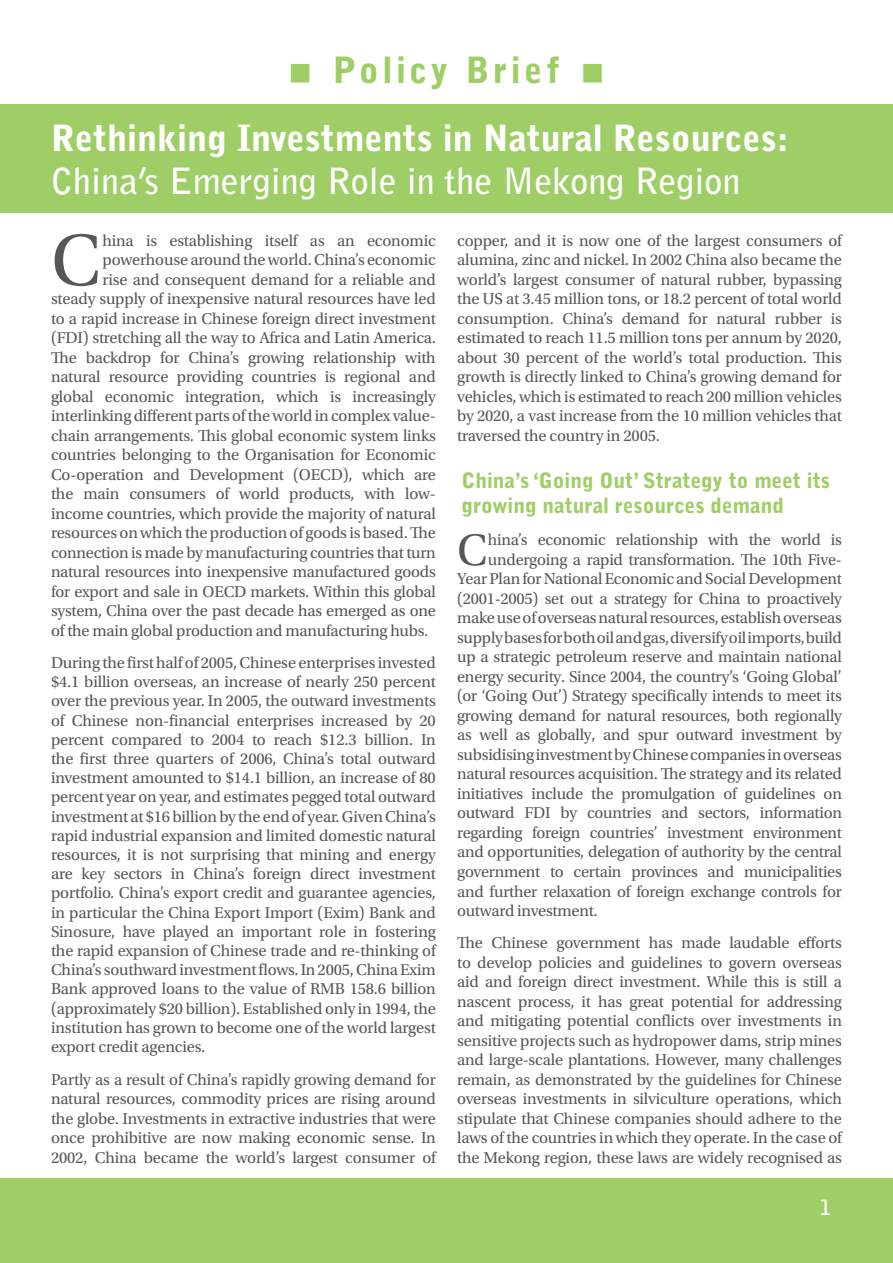
<style>
.page{position:relative;width:893px;height:1263px;background:#fff}
.page>*{position:absolute;margin:0;border:0;box-sizing:border-box;transform-origin:0 0}
.t1{font:76.2px "Utopia Std";color:#575757}
.t2{font:46.35px "Utopia Std";color:#575757}
.t3{font:900 36px/43.5px "Bell Gothic Std";color:#fff}
.t4{font:900 36px "Bell Gothic Std";letter-spacing:.1em;color:#9fce66}
.t5{font:900 21px/25.5px "Bell Gothic Std";color:#9fce66}
.t6{font:700 21px "Bell Gothic Std";color:#fff}
.t7{font:16.5px/19.5px "Utopia Std";letter-spacing:-.015em;color:#575757;text-align:justify}
.s1{font-weight:700}
</style>
<div class="page">
<div style="left:0;top:1178px;width:893px;height:85px;background:#9fce66"></div>
<div style="left:0;top:104px;width:893px;height:109px;background:#9fce66"></div>
<p class="t4" style="left:333px;top:49px;width:229px">Policy Brief</p>
<p class="t3" style="left:51px;top:116px;width:739px">Rethinking Investments in Natural Resources:<br><span class="s1">China’s Emerging Role in the Mekong Region</span></p>
<p class="t1" style="left:51px;top:219px;width:51px">C</p>
<p class="t7" style="left:102px;top:231px;width:335px">hina is establishing itself as an economic</p>
<p class="t7" style="left:102px;top:251px;width:335px">powerhouse around the world. China’s economic</p>
<p class="t7" style="left:102px;top:270px;width:335px">rise and consequent demand for a reliable and</p>
<p class="t7" style="left:51px;top:290px;width:386px">steady supply of inexpensive natural resources have led</p>
<p class="t7" style="left:51px;top:309px;width:386px">to a rapid increase in Chinese foreign direct investment</p>
<p class="t7" style="left:51px;top:329px;width:386px">(FDI) stretching all the way to Africa and Latin America.</p>
<p class="t7" style="left:51px;top:348px;width:386px">The backdrop for China’s growing relationship with</p>
<p class="t7" style="left:51px;top:368px;width:386px">natural resource providing countries is regional and</p>
<p class="t7" style="left:51px;top:387px;width:386px">global economic integration, which is increasingly</p>
<p class="t7" style="left:51px;top:407px;width:386px">interlinking different parts of the world in complex value-</p>
<p class="t7" style="left:51px;top:426px;width:386px">chain arrangements. This global economic system links</p>
<p class="t7" style="left:51px;top:446px;width:386px">countries belonging to the Organisation for Economic</p>
<p class="t7" style="left:51px;top:465px;width:386px">Co-operation and Development (OECD), which are</p>
<p class="t7" style="left:51px;top:485px;width:386px">the main consumers of world products, with low-</p>
<p class="t7" style="left:51px;top:504px;width:386px">income countries, which provide the majority of natural</p>
<p class="t7" style="left:51px;top:524px;width:386px">resources on which the production of goods is based. The</p>
<p class="t7" style="left:51px;top:543px;width:386px">connection is made by manufacturing countries that turn</p>
<p class="t7" style="left:51px;top:563px;width:386px">natural resources into inexpensive manufactured goods</p>
<p class="t7" style="left:51px;top:582px;width:386px">for export and sale in OECD markets. Within this global</p>
<p class="t7" style="left:51px;top:602px;width:386px">system, China over the past decade has emerged as one</p>
<p class="t7" style="left:51px;top:621px;width:379px">of the main global production and manufacturing hubs.</p>
<p class="t7" style="left:51px;top:653px;width:386px">During the first half of 2005, Chinese enterprises invested $4.1 billion overseas, an increase of nearly 250 percent over the previous year. In 2005, the outward investments of Chinese non-financial enterprises increased by 20 percent compared to 2004 to reach $12.3 billion. In the first three quarters of 2006, China’s total outward investment amounted to $14.1 billion, an increase of 80 percent year on year, and estimates pegged total outward investment at $16 billion by the end of year. Given China’s rapid industrial expansion and limited domestic natural resources, it is not surprising that mining and energy are key sectors in China’s foreign direct investment portfolio. China’s export credit and guarantee agencies, in particular the China Export Import (Exim) Bank and Sinosure, have played an important role in fostering the rapid expansion of Chinese trade and re-thinking of China’s southward investment flows. In 2005, China Exim Bank approved loans to the value of RMB 158.6 billion (approximately $20 billion). Established only in 1994, the institution has grown to become one of the world largest export credit agencies.</p>
<p class="t7" style="left:51px;top:1070px;width:386px">Partly as a result of China’s rapidly growing demand for natural resources, commodity prices are rising around the globe. Investments in extractive industries that were once prohibitive are now making economic sense. In 2002, China became the world’s largest consumer of</p>
<p class="t7" style="left:457px;top:231px;width:386px">copper, and it is now one of the largest consumers of alumina, zinc and nickel. In 2002 China also became the world’s largest consumer of natural rubber, bypassing the US at 3.45 million tons, or 18.2 percent of total world consumption. China’s demand for natural rubber is estimated to reach 11.5 million tons per annum by 2020, about 30 percent of the world’s total production. This growth is directly linked to China’s growing demand for vehicles, which is estimated to reach 200 million vehicles by 2020, a vast increase from the 10 million vehicles that traversed the country in 2005.</p>
<p class="t5" style="left:461px;top:468px;width:370px">China’s ‘Going Out’ Strategy to meet its growing natural resources demand</p>
<p class="t2" style="left:457px;top:525px;width:32px">C</p>
<p class="t7" style="left:488px;top:531px;width:356px">hina’s economic relationship with the world is</p>
<p class="t7" style="left:488px;top:550px;width:355px">undergoing a rapid transformation. The 10th Five-</p>
<p class="t7" style="left:457px;top:570px;width:386px">Year Plan for National Economic and Social Development</p>
<p class="t7" style="left:457px;top:589px;width:386px">(2001-2005) set out a strategy for China to proactively</p>
<p class="t7" style="left:457px;top:609px;width:386px">make use of overseas natural resources, establish overseas</p>
<p class="t7" style="left:457px;top:628px;width:386px">supply bases for both oil and gas, diversify oil imports, build</p>
<p class="t7" style="left:457px;top:648px;width:386px">up a strategic petroleum reserve and maintain national</p>
<p class="t7" style="left:457px;top:667px;width:386px">energy security. Since 2004, the country’s ‘Going Global’</p>
<p class="t7" style="left:457px;top:687px;width:386px">(or ‘Going Out’) Strategy specifically intends to meet its</p>
<p class="t7" style="left:457px;top:706px;width:386px">growing demand for natural resources, both regionally</p>
<p class="t7" style="left:457px;top:726px;width:386px">as well as globally, and spur outward investment by</p>
<p class="t7" style="left:457px;top:745px;width:386px">subsidising investment by Chinese companies in overseas</p>
<p class="t7" style="left:457px;top:765px;width:386px">natural resources acquisition. The strategy and its related</p>
<p class="t7" style="left:457px;top:784px;width:386px">initiatives include the promulgation of guidelines on</p>
<p class="t7" style="left:457px;top:804px;width:386px">outward FDI by countries and sectors, information</p>
<p class="t7" style="left:457px;top:823px;width:386px">regarding foreign countries’ investment environment</p>
<p class="t7" style="left:457px;top:843px;width:386px">and opportunities, delegation of authority by the central</p>
<p class="t7" style="left:457px;top:862px;width:386px">government to certain provinces and municipalities</p>
<p class="t7" style="left:457px;top:882px;width:386px">and further relaxation of foreign exchange controls for</p>
<p class="t7" style="left:457px;top:901px;width:142px">outward investment.</p>
<p class="t7" style="left:457px;top:933px;width:386px">The Chinese government has made laudable efforts to develop policies and guidelines to govern overseas aid and foreign direct investment. While this is still a nascent process, it has great potential for addressing and mitigating potential conflicts over investments in sensitive projects such as hydropower dams, strip mines and large-scale plantations. However, many challenges remain, as demonstrated by the guidelines for Chinese overseas investments in silviculture operations, which stipulate that Chinese companies should adhere to the laws of the countries in which they operate. In the case of the Mekong region, these laws are widely recognised as</p>
<p class="t6" style="left:820px;top:1194px;width:13px">1</p>
</div>
